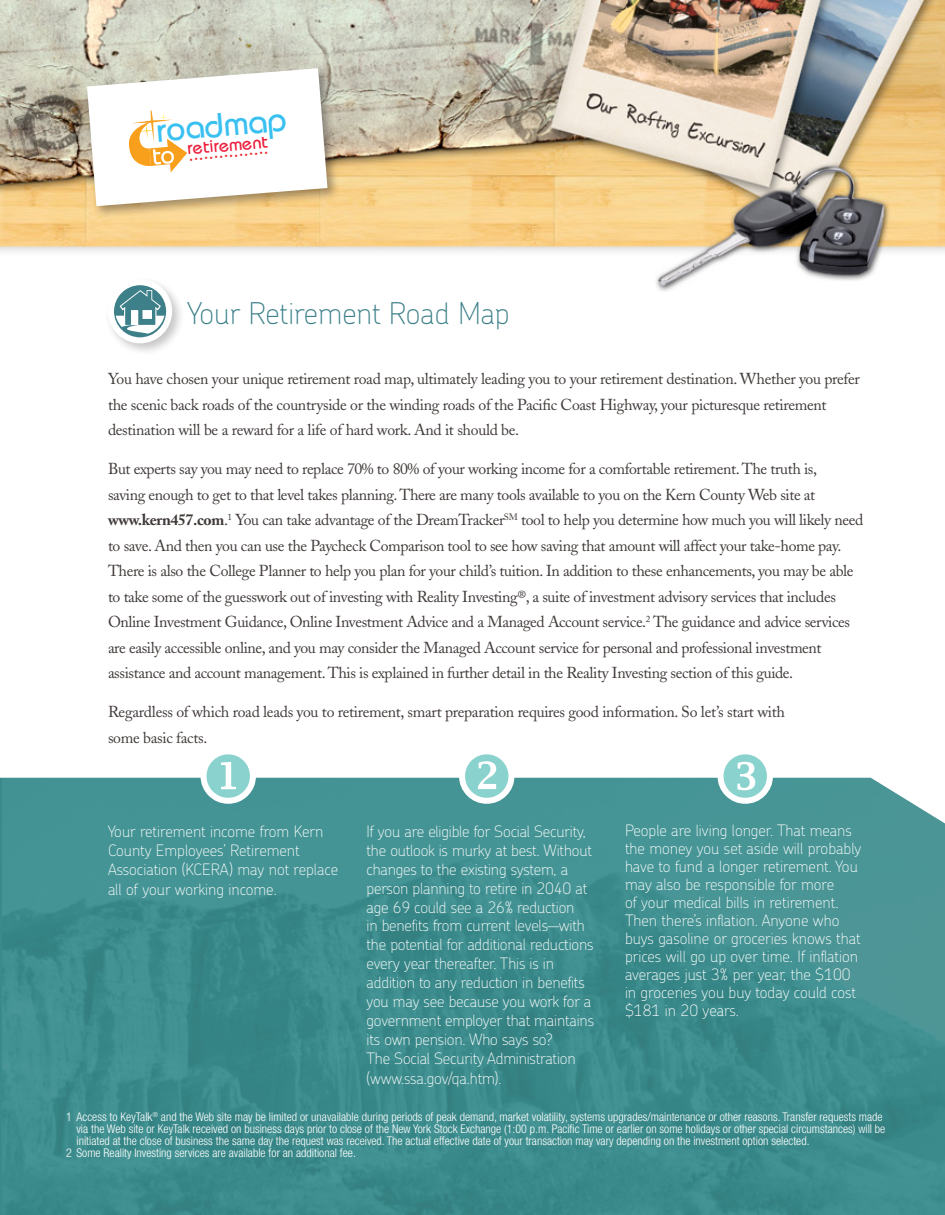
<style>
.page{position:relative;width:945px;height:1215px;background:#fff}
.page>*{position:absolute;margin:0;border:0;box-sizing:border-box;transform-origin:0 0}
.t1{font:34.2px "Bauhaus";color:#39c0f0}
.Page_Header{font:100 30px "Chevin";color:#3d8089}
.t2{font:18.15px "Bauhaus";color:#ee2a2b}
.t3{font:18.15px "Bauhaus";color:#ed1d3c}
.Body_Copy{font:15.75px/25.5px "Adobe Caslon";letter-spacing:-.025em;color:#3f3937}
.t4{font:100 15.75px/18.9px "Chevin";letter-spacing:-.01em;color:#fff}
.t5{font:300 condensed 12px/12px "Helvetica Neue";color:#fff}
.s1{font-weight:700}
</style>
<div class="page">
<img style="left:0;top:0;width:945px;height:778px">
<img style="left:3px;top:778px;width:942px;height:437px">
<div style="left:84px;top:65px;width:255px;height:153px;background:#231f20;opacity:.4"></div>
<svg style="left:87px;top:68px;width:240px;height:138px"></svg>
<div style="left:105px;top:276px;width:79px;height:80px;background:#231f20;opacity:.25"></div>
<svg style="left:111px;top:282px;width:58px;height:58px"></svg>
<div style="left:108px;top:279px;width:64px;height:64px;border:6px solid #fff;border-radius:50%"></div>
<svg style="left:116px;top:290px;width:48px;height:44px"></svg>
<svg style="left:709px;top:398px;width:73px;height:412px"></svg>
<svg style="left:192px;top:740px;width:73px;height:70px"></svg>
<svg style="left:450px;top:740px;width:73px;height:475px;background:#529899"></svg>
<p class="t1" style="left:155px;top:109px;width:131px;rotate:-5deg">roadmap</p>
<p class="t3" style="left:187px;top:137px;width:81px;rotate:-5deg">retirement</p>
<p class="t2" style="left:187px;top:143px;width:82px;rotate:-5deg">................</p>
<p class="Page_Header" style="left:188px;top:294px;width:324px">Your Retirement Road Map</p>
<p class="Body_Copy" style="left:108px;top:366px;width:753px">You have chosen your unique retirement road map, ultimately leading you to your retirement destination. Whether you prefer the scenic back roads of the countryside or the winding roads of the Pacific Coast Highway, your picturesque retirement destination will be a reward for a life of hard work. And it should be.</p>
<p class="Body_Copy" style="left:108px;top:456px;width:757px">But experts say you may need to replace 70% to 80% of your working income for a comfortable retirement. The truth is,<br>saving enough to get to that level takes planning. There are many tools available to you on the Kern County Web site at <span class="s1">www.kern457.com</span>.<sup>1</sup> You can take advantage of the DreamTracker<sup>SM</sup> tool to help you determine how much you will likely need to save. And then you can use the Paycheck Comparison tool to see how saving that amount will affect your take-home pay.<br>There is also the College Planner to help you plan for your child’s tuition. In addition to these enhancements, you may be able to take some of the guesswork out of investing with Reality Investing®, a suite of investment advisory services that includes Online Investment Guidance, Online Investment Advice and a Managed Account service.<sup>2</sup> The guidance and advice services are easily accessible online, and you may consider the Managed Account service for personal and professional investment assistance and account management. This is explained in further detail in the Reality Investing section of this guide.</p>
<p class="Body_Copy" style="left:108px;top:699px;width:678px">Regardless of which road leads you to retirement, smart preparation requires good information. So let’s start with some basic facts.</p>
<p class="t4" style="left:108px;top:821px;width:232px">Your retirement income from Kern<br>County Employees’ Retirement<br>Association (KCERA) may not replace all of your working income.</p>
<p class="t4" style="left:366px;top:822px;width:229px">If you are eligible for Social Security, the outlook is murky at best. Without changes to the existing system, a person planning to retire in 2040 at age 69 could see a 26% reduction<br>in benefits from current levels—with the potential for additional reductions every year thereafter. This is in addition to any reduction in benefits you may see because you work for a government employer that maintains its own pension. Who says so?<br>The Social Security Administration (www.ssa.gov/qa.htm).</p>
<p class="t4" style="left:625px;top:821px;width:238px;line-height:18px">People are living longer. That means the money you set aside will probably have to fund a longer retirement. You may also be responsible for more<br>of your medical bills in retirement.<br>Then there’s inflation. Anyone who buys gasoline or groceries knows that prices will go up over time. If inflation averages just 3% per year, the $100 in groceries you buy today could cost $181 in 20 years.</p>
<p class="t5" style="left:76px;top:1111px;width:810px;text-indent:-10px">1 Access to KeyTalk<sup>®</sup> and the Web site may be limited or unavailable during periods of peak demand, market volatility, systems upgrades/maintenance or other reasons. Transfer requests made via the Web site or KeyTalk received on business days prior to close of the New York Stock Exchange (1:00 p.m. Pacific Time or earlier on some holidays or other special circumstances) will be initiated at the close of business the same day the request was received. The actual effective date of your transaction may vary depending on the investment option selected.</p>
<p class="t5" style="left:66px;top:1147px;width:291px">2 Some Reality Investing services are available for an additional fee.</p>
</div>
